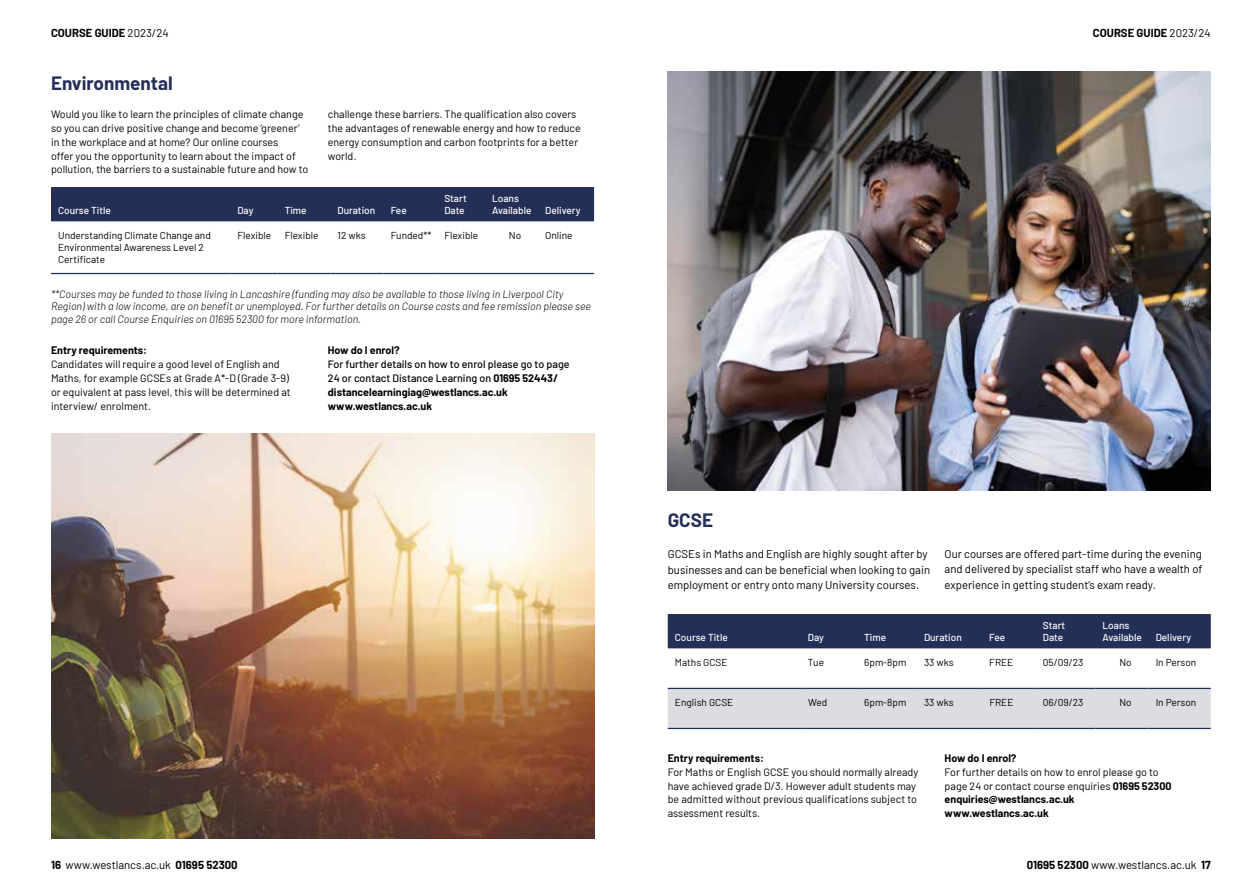
<style>
.page{position:relative;width:1259px;height:893px;background:#fff}
.page>*{position:absolute;margin:0;border:0;box-sizing:border-box;transform-origin:0 0}
.t1{font:700 18.9px "Barlow";color:#242f57}
.t2{font:11.4px/15.1px "Barlow";color:#000}
.t3{font:700 11.4px "Barlow";color:#000}
.t4{font:10.65px/13.8px "Barlow";color:#000}
.t5{font:italic 300 10.65px/12.6px "Barlow";color:#000}
.t6{font:500 10.65px/13.8px "Barlow";color:#000}
.t7{font:700 10.65px "Barlow";color:#000}
.t8{font:10.05px/12.1px "Barlow";color:#000}
.t9{font:500 10.05px/12.1px "Barlow";color:#fff}
.s1{font-weight:400}
.s2{font-weight:700}
</style>
<div class="page">
<div style="left:51px;top:187px;width:543px;height:34px;background:#242f57"></div>
<hr style="left:51px;top:273px;width:179px;height:1px;background:#242f57">
<hr style="left:230px;top:273px;width:47px;height:1px;background:#242f57">
<hr style="left:277px;top:273px;width:53px;height:1px;background:#242f57">
<hr style="left:330px;top:273px;width:53px;height:1px;background:#242f57">
<hr style="left:383px;top:273px;width:54px;height:1px;background:#242f57">
<hr style="left:437px;top:273px;width:48px;height:1px;background:#242f57">
<hr style="left:485px;top:273px;width:53px;height:1px;background:#242f57">
<hr style="left:538px;top:273px;width:56px;height:1px;background:#242f57">
<img style="left:51px;top:433px;width:543px;height:405px">
<div style="left:668px;top:614px;width:542px;height:34px;background:#242f57"></div>
<div style="left:668px;top:689px;width:542px;height:39px;background:#dcdde0"></div>
<hr style="left:668px;top:688px;width:133px;height:1px;background:#242f57">
<hr style="left:801px;top:688px;width:56px;height:1px;background:#242f57">
<hr style="left:857px;top:688px;width:60px;height:1px;background:#242f57">
<hr style="left:917px;top:688px;width:65px;height:1px;background:#242f57">
<hr style="left:982px;top:688px;width:53px;height:1px;background:#242f57">
<hr style="left:1035px;top:688px;width:60px;height:1px;background:#242f57">
<hr style="left:1095px;top:688px;width:53px;height:1px;background:#242f57">
<hr style="left:1148px;top:688px;width:62px;height:1px;background:#242f57">
<hr style="left:668px;top:728px;width:133px;height:1px;background:#242f57">
<hr style="left:801px;top:728px;width:56px;height:1px;background:#242f57">
<hr style="left:857px;top:728px;width:60px;height:1px;background:#242f57">
<hr style="left:917px;top:728px;width:65px;height:1px;background:#242f57">
<hr style="left:982px;top:728px;width:53px;height:1px;background:#242f57">
<hr style="left:1035px;top:728px;width:60px;height:1px;background:#242f57">
<hr style="left:1095px;top:728px;width:53px;height:1px;background:#242f57">
<hr style="left:1148px;top:728px;width:62px;height:1px;background:#242f57">
<img style="left:668px;top:72px;width:542px;height:419px">
<p class="t3" style="left:51px;top:25px;width:119px">COURSE GUIDE <span class="s1">2023/24</span></p>
<h1 class="t1" style="left:51px;top:70px;width:123px">Environmental</h1>
<p class="t4" style="left:51px;top:106px;width:259px">Would you like to learn the principles of climate change so you can drive positive change and become ‘greener’ in the workplace and at home? Our online courses<br>offer you the opportunity to learn about the impact of pollution, the barriers to a sustainable future and how to</p>
<p class="t4" style="left:328px;top:106px;width:254px">challenge these barriers. The qualification also covers the advantages of renewable energy and how to reduce energy consumption and carbon footprints for a better world.</p>
<p class="t9" style="left:58px;top:204px;width:54px">Course Title</p>
<p class="t9" style="left:237px;top:204px;width:18px">Day</p>
<p class="t9" style="left:285px;top:204px;width:23px">Time</p>
<p class="t9" style="left:337px;top:204px;width:39px">Duration</p>
<p class="t9" style="left:391px;top:204px;width:18px">Fee</p>
<p class="t9" style="left:444px;top:192px;width:24px">Start<br>Date</p>
<p class="t9" style="left:492px;top:192px;width:41px">Loans<br>Available</p>
<p class="t9" style="left:545px;top:204px;width:37px">Delivery</p>
<p class="t8" style="left:58px;top:228px;width:154px">Understanding Climate Change and<br>Environmental Awareness Level 2<br>Certificate</p>
<p class="t8" style="left:237px;top:228px;width:35px">Flexible</p>
<p class="t8" style="left:285px;top:228px;width:35px">Flexible</p>
<p class="t8" style="left:337px;top:228px;width:30px">12 wks</p>
<p class="t8" style="left:391px;top:228px;width:42px">Funded**</p>
<p class="t8" style="left:444px;top:228px;width:35px">Flexible</p>
<p class="t8" style="left:509px;top:228px;width:14px">No</p>
<p class="t8" style="left:545px;top:228px;width:29px">Online</p>
<p class="t5" style="left:51px;top:287px;width:541px">**Courses may be funded to those living in Lancashire (funding may also be available to those living in Liverpool City<br>Region) with a low income, are on benefit or unemployed. For further details on Course costs and fee remission please see page 26 or call Course Enquiries on 01695 52300 for more information.</p>
<p class="t7" style="left:51px;top:342px;width:98px">Entry requirements:</p>
<p class="t4" style="left:51px;top:356px;width:241px">Candidates will require a good level of English and Maths, for example GCSEs at Grade A*-D (Grade 3-9) or equivalent at pass level, this will be determined at interview/ enrolment.</p>
<p class="t7" style="left:328px;top:342px;width:73px">How do I enrol?</p>
<p class="t6" style="left:328px;top:356px;width:243px">For further details on how to enrol please go to page 24 or contact Distance Learning on <span class="s2">01695 52443/ distancelearningiag@westlancs.ac.uk www.westlancs.ac.uk</span></p>
<p class="t2" style="left:51px;top:856px;width:188px"><span class="s2">16</span> www.westlancs.ac.uk <span class="s2">01695 52300</span></p>
<h1 class="t1" style="left:668px;top:506px;width:47px">GCSE</h1>
<p class="t3" style="left:1093px;top:25px;width:119px">COURSE GUIDE <span class="s1">2023/24</span></p>
<p class="t2" style="left:668px;top:546px;width:264px">GCSEs in Maths and English are highly sought after by businesses and can be beneficial when looking to gain employment or entry onto many University courses.</p>
<p class="t2" style="left:944px;top:546px;width:259px;text-align:justify">Our courses are offered part-time during the evening and delivered by specialist staff who have a wealth of experience in getting student’s exam ready.</p>
<p class="t9" style="left:675px;top:631px;width:54px">Course Title</p>
<p class="t9" style="left:808px;top:631px;width:18px">Day</p>
<p class="t9" style="left:864px;top:631px;width:23px">Time</p>
<p class="t9" style="left:924px;top:631px;width:39px">Duration</p>
<p class="t9" style="left:989px;top:631px;width:18px">Fee</p>
<p class="t9" style="left:1043px;top:619px;width:24px">Start<br>Date</p>
<p class="t9" style="left:1102px;top:619px;width:41px">Loans<br>Available</p>
<p class="t9" style="left:1155px;top:631px;width:37px">Delivery</p>
<p class="t8" style="left:675px;top:655px;width:54px">Maths GCSE</p>
<p class="t8" style="left:808px;top:655px;width:18px">Tue</p>
<p class="t8" style="left:864px;top:655px;width:44px">6pm-8pm</p>
<p class="t8" style="left:924px;top:655px;width:31px">33 wks</p>
<p class="t8" style="left:989px;top:655px;width:26px">FREE</p>
<p class="t8" style="left:1043px;top:655px;width:42px">05/09/23</p>
<p class="t8" style="left:1119px;top:655px;width:14px">No</p>
<p class="t8" style="left:1155px;top:655px;width:42px">In Person</p>
<p class="t8" style="left:675px;top:695px;width:60px">English GCSE</p>
<p class="t8" style="left:808px;top:695px;width:21px">Wed</p>
<p class="t8" style="left:864px;top:695px;width:44px">6pm-8pm</p>
<p class="t8" style="left:924px;top:695px;width:31px">33 wks</p>
<p class="t8" style="left:989px;top:695px;width:26px">FREE</p>
<p class="t8" style="left:1043px;top:695px;width:42px">06/09/23</p>
<p class="t8" style="left:1119px;top:695px;width:14px">No</p>
<p class="t8" style="left:1155px;top:695px;width:42px">In Person</p>
<p class="t7" style="left:668px;top:750px;width:98px">Entry requirements:</p>
<p class="t4" style="left:668px;top:764px;width:252px">For Maths or English GCSE you should normally already have achieved grade D/3. However adult students may be admitted without previous qualifications subject to assessment results.</p>
<p class="t7" style="left:944px;top:750px;width:73px">How do I enrol?</p>
<p class="t4" style="left:944px;top:764px;width:228px">For further details on how to enrol please go to page 24 or contact course enquiries <span class="s2">01695 52300 enquiries@westlancs.ac.uk www.westlancs.ac.uk</span></p>
<p class="t2" style="left:1026px;top:856px;width:185px"><span class="s2">01695 52300</span> www.westlancs.ac.uk <span class="s2">17</span></p>
</div>
